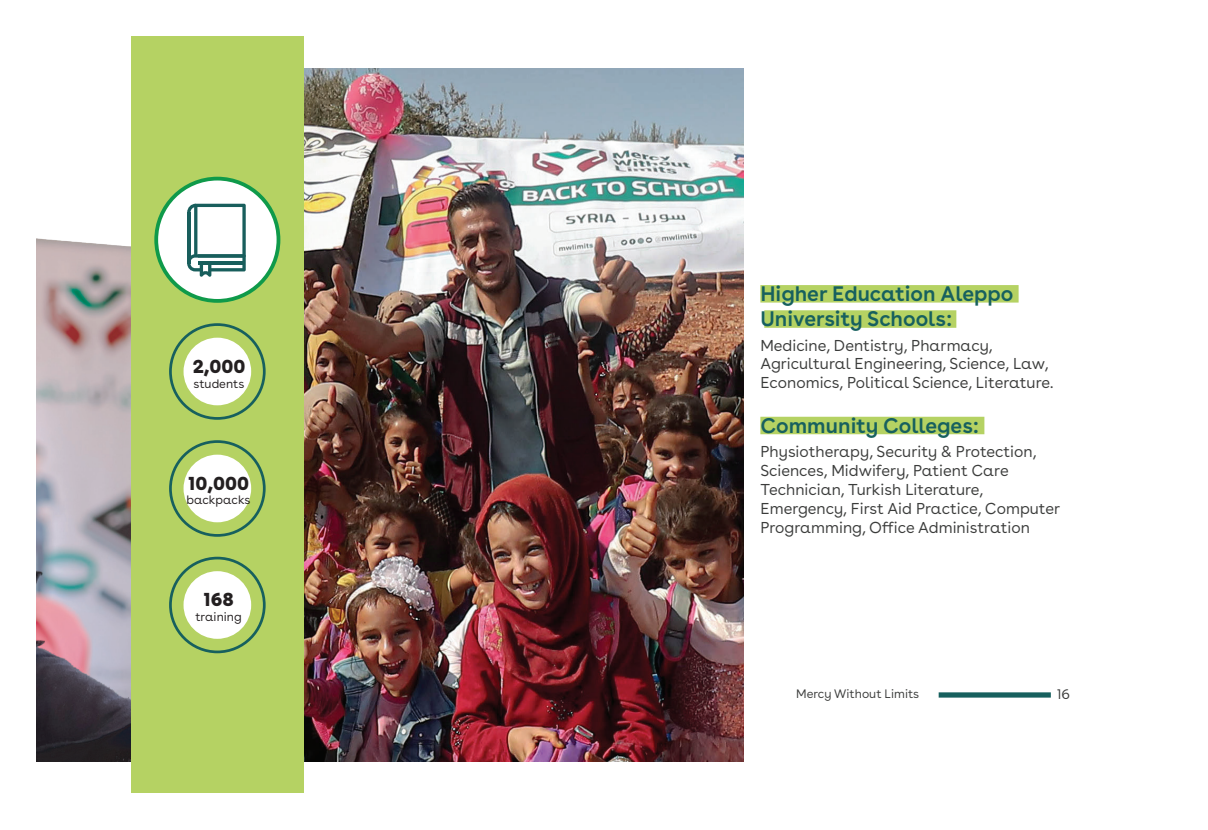
<style>
.page{position:relative;width:1208px;height:830px;background:#fff}
.page>*{position:absolute;margin:0;border:0;box-sizing:border-box;transform-origin:0 0}
.t1{font:600 21px/25.2px "Buenos Aires";color:#17605e}
.t2{font:900 19.07px "Buenos Aires";color:#231f20}
.t3{font:15.75px/18.9px "Buenos Aires";color:#3b3c3b}
.t4{font:14px "Buenos Aires";color:#3b3c3b}
.t5{font:12.25px "Buenos Aires";color:#231f20}
.t6{font:12.25px "Buenos Aires";color:#3b3c3b}
</style>
<div class="page">
<div style="left:938px;top:692px;width:112px;height:5px;background:#17605e"></div>
<img style="left:37px;top:238px;width:94px;height:523px">
<img style="left:303px;top:68px;width:441px;height:693px">
<div style="left:131px;top:37px;width:172px;height:756px;background:#b5d263"></div>
<svg style="left:154px;top:177px;width:126px;height:126px"></svg>
<div style="left:169px;top:323px;width:97px;height:97px;border:3px solid #17605e;border-radius:50%"></div>
<div style="left:183px;top:337px;width:68px;height:68px;background:#fff;border-radius:50%"></div>
<div style="left:169px;top:440px;width:97px;height:96px;border:3px solid #17605e;border-radius:50%"></div>
<div style="left:183px;top:454px;width:68px;height:68px;background:#fff;border-radius:50%"></div>
<div style="left:169px;top:556px;width:97px;height:97px;border:3px solid #17605e;border-radius:50%"></div>
<div style="left:183px;top:571px;width:68px;height:67px;background:#fff;border-radius:50%"></div>
<div style="left:760px;top:285px;width:258px;height:17px;background:#b5d263"></div>
<div style="left:764px;top:310px;width:192px;height:18px;background:#b5d263"></div>
<div style="left:760px;top:417px;width:224px;height:17px;background:#b5d263"></div>
<div style="left:1153px;top:405px;width:20px;height:20px;border:2px solid #fff;border-radius:50%"></div>
<div style="left:1157px;top:408px;width:12px;height:13px;border:2px solid #fff;border-radius:50%"></div>
<p class="t2" style="left:193px;top:352px;width:54px">2,000</p>
<p class="t5" style="left:193px;top:374px;width:52px">students</p>
<p class="t2" style="left:188px;top:469px;width:62px">10,000</p>
<p class="t5" style="left:186px;top:491px;width:66px">backpacks</p>
<p class="t2" style="left:203px;top:586px;width:32px">168</p>
<p class="t5" style="left:195px;top:608px;width:48px">training</p>
<h1 class="t1" style="left:760px;top:280px;width:255px">Higher Education Aleppo<br>University Schools:</h1>
<p class="t3" style="left:760px;top:335px;width:294px">Medicine, Dentistry, Pharmacy,<br>Agricultural Engineering, Science, Law,<br>Economics, Political Science, Literature.</p>
<h1 class="t1" style="left:760px;top:412px;width:220px">Community Colleges:</h1>
<p class="t3" style="left:760px;top:441px;width:301px">Physiotherapy, Security &amp; Protection, Sciences, Midwifery, Patient Care Technician, Turkish Literature, Emergency, First Aid Practice, Computer Programming, Office Administration</p>
<p class="t6" style="left:796px;top:685px;width:125px">Mercy Without Limits</p>
<p class="t4" style="left:1056px;top:684px;width:15px">16</p>
</div>
